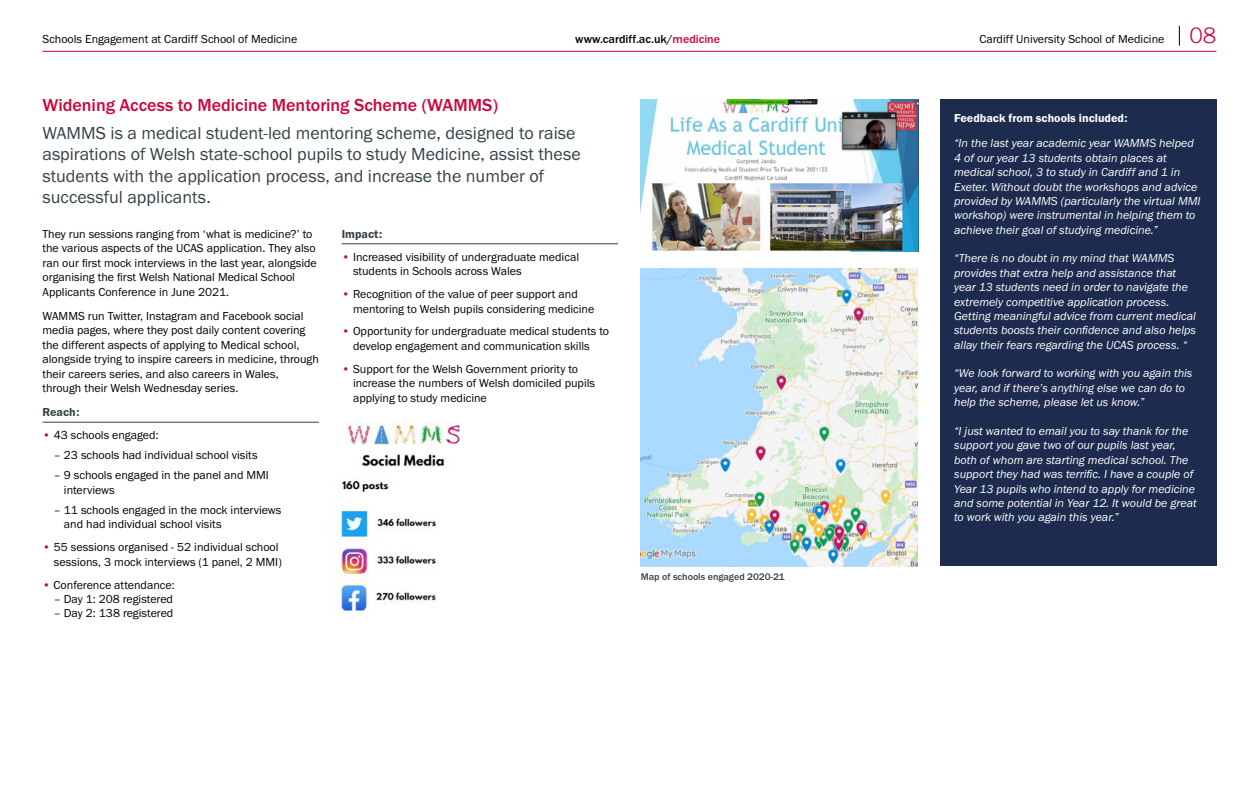
<style>
.page{position:relative;width:1259px;height:786px;background:#fff}
.page>*{position:absolute;margin:0;border:0;box-sizing:border-box;transform-origin:0 0}
.t1{font:18px/21.6px "Franklin Gothic URW Boo";color:#354248}
.t2{font:500 18px "Franklin Gothic URW";color:#ce0538}
.t3{font:12px/14.4px "Franklin Gothic URW Boo";color:#000}
.t4{font:12px/14.4px "Franklin Gothic URW Boo Ita";color:#fff}
.t5{font:12px "Franklin Gothic URW Dem";color:#fff}
.t6{font:500 12px "Franklin Gothic URW";color:#000}
.t7{font:12px "Franklin Gothic URW Dem";color:#354248}
.t8{font:500 10px "Franklin Gothic URW";color:#354248}
.s1{color:#ce0538}
.s2{font-family:"Franklin Gothic URW";font-weight:300;font-size:23px;color:#ce0538}
</style>
<div class="page">
<hr style="left:43px;top:51px;width:1173px;height:1px;background:#ce0538">
<svg style="left:1179px;top:26px;width:1px;height:20px"></svg>
<hr style="left:43px;top:422px;width:276px;height:1px;background:#354248">
<img style="left:641px;top:268px;width:276px;height:298px">
<img style="left:335px;top:422px;width:125px;height:194px">
<hr style="left:342px;top:243px;width:276px;height:1px;background:#354248">
<img style="left:641px;top:99px;width:277px;height:152px">
<div style="left:940px;top:99px;width:276px;height:467px;background:#1d2b4e"></div>
<p class="t3" style="left:43px;top:31px;width:256px">Schools Engagement at Cardiff School of Medicine</p>
<p class="t6" style="left:575px;top:31px;width:146px">www.cardiff.ac.uk/<span class="s1">medicine</span></p>
<p class="t3" style="left:979px;top:31px;width:238px">Cardiff University School of Medicine <span class="s2">08</span></p>
<h1 class="t2" style="left:43px;top:94px;width:457px">Widening Access to Medicine Mentoring Scheme (WAMMS)</h1>
<h1 class="t1" style="left:43px;top:121px;width:540px">WAMMS is a medical student-led mentoring scheme, designed to raise aspirations of Welsh state-school pupils to study Medicine, assist these students with the application process, and increase the number of successful applicants.</h1>
<p class="t3" style="left:43px;top:226px;width:276px">They run sessions ranging from ‘what is medicine?’ to the various aspects of the UCAS application. They also ran our first mock interviews in the last year, alongside organising the first Welsh National Medical School Applicants Conference in June 2021.</p>
<p class="t3" style="left:43px;top:308px;width:278px">WAMMS run Twitter, Instagram and Facebook social media pages, where they post daily content covering the different aspects of applying to Medical school, alongside trying to inspire careers in medicine, through their careers series, and also careers in Wales, through their Welsh Wednesday series.</p>
<p class="t7" style="left:43px;top:404px;width:38px">Reach:</p>
<p class="t3" style="left:43px;top:427px;width:118px"><span class="s1">•</span> 43 schools engaged:</p>
<p class="t3" style="left:54px;top:447px;width:205px">– 23 schools had individual school visits</p>
<p class="t3" style="left:64px;top:467px;width:206px;text-indent:-10px">– 9 schools engaged in the panel and MMI interviews</p>
<p class="t3" style="left:64px;top:502px;width:219px;text-indent:-10px">– 11 schools engaged in the mock interviews and had individual school visits</p>
<p class="t3" style="left:43px;top:539px;width:241px;text-align:right"><span class="s1">•</span> 55 sessions organised - 52 individual school sessions, 3 mock interviews (1 panel, 2 MMI)</p>
<p class="t3" style="left:43px;top:577px;width:134px"><span class="s1">•</span> Conference attendance:</p>
<p class="t3" style="left:54px;top:591px;width:121px">– Day 1: 208 registered</p>
<p class="t3" style="left:54px;top:605px;width:121px">– Day 2: 138 registered</p>
<p class="t7" style="left:342px;top:226px;width:42px">Impact:</p>
<p class="t3" style="left:353px;top:249px;width:228px;text-indent:-11px"><span class="s1">•</span> Increased visibility of undergraduate medical students in Schools across Wales</p>
<p class="t3" style="left:353px;top:286px;width:243px;text-indent:-11px"><span class="s1">•</span> Recognition of the value of peer support and mentoring to Welsh pupils considering medicine</p>
<p class="t3" style="left:353px;top:324px;width:258px;text-indent:-11px"><span class="s1">•</span> Opportunity for undergraduate medical students to develop engagement and communication skills</p>
<p class="t3" style="left:353px;top:361px;width:244px;text-indent:-11px"><span class="s1">•</span> Support for the Welsh Government priority to increase the numbers of Welsh domiciled pupils applying to study medicine</p>
<p class="t8" style="left:641px;top:570px;width:145px">Map of schools engaged 2020-21</p>
<p class="t5" style="left:954px;top:110px;width:175px">Feedback from schools included:</p>
<p class="t4" style="left:954px;top:136px;width:248px">“In the last year academic year WAMMS helped 4 of our year 13 students obtain places at medical school, 3 to study in Cardiff and 1 in Exeter. Without doubt the workshops and advice provided by WAMMS (particularly the virtual MMI workshop) were instrumental in helping them to achieve their goal of studying medicine.”</p>
<p class="t4" style="left:954px;top:251px;width:243px">“There is no doubt in my mind that WAMMS provides that extra help and assistance that year 13 students need in order to navigate the extremely competitive application process.<br>Getting meaningful advice from current medical students boosts their confidence and also helps allay their fears regarding the UCAS process. “</p>
<p class="t4" style="left:954px;top:366px;width:240px">“We look forward to working with you again this year, and if there’s anything else we can do to help the scheme, please let us know.”</p>
<p class="t4" style="left:954px;top:423px;width:244px">“I just wanted to email you to say thank for the support you gave two of our pupils last year, both of whom are starting medical school. The support they had was terrific. I have a couple of Year 13 pupils who intend to apply for medicine and some potential in Year 12. It would be great to work with you again this year.”</p>
</div>
